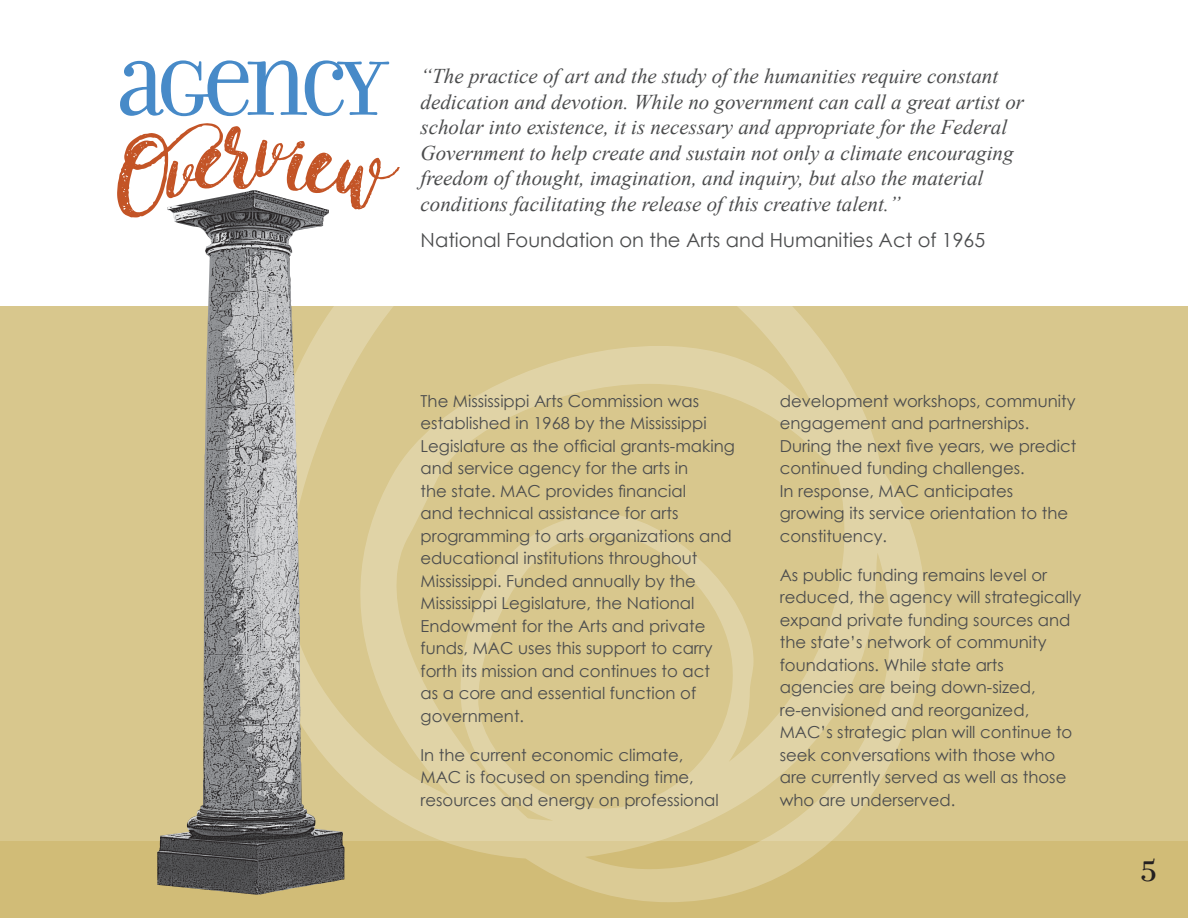
<style>
.page{position:relative;width:1188px;height:918px;background:#fff}
.page>*{position:absolute;margin:0;border:0;box-sizing:border-box;transform-origin:0 0}
.t1{font:94.5px "Perfume Classic Demo Version";letter-spacing:-.04em;color:#c35426}
.t2{font:82.5px "Filosofia Unicase";letter-spacing:-.09em;color:#478ac8}
.t3{font:30.75px "Filosofia Unicase";color:#231f20;scale:1.1 1}
.t4{font:italic 21px/25.5px "Times New Roman";color:#4b4c4d}
.t5{font:19.5px "Century Gothic";color:#4b4c4d}
.t6{font:16.5px/22.5px "Century Gothic";color:#4b4c4d}
</style>
<div class="page">
<div style="left:0;top:306px;width:1188px;height:612px;background:#d8c78d"></div>
<div style="left:0;top:841px;width:1188px;height:77px;background:#d1bc77"></div>
<img style="left:157px;top:191px;width:98px;height:704px">
<svg style="left:255px;top:190px;width:671px;height:712px"></svg>
<p class="t2" style="left:117px;top:39px;width:270px">AGENCY</p>
<p class="t1" style="left:117px;top:103px;width:275px">Overview</p>
<p class="t4" style="left:421px;top:63px;width:605px">“The practice of art and the study of the humanities require constant dedication and devotion. While no government can call a great artist or scholar into existence, it is necessary and appropriate for the Federal Government to help create and sustain not only a climate encouraging freedom of thought, imagination, and inquiry, but also the material conditions facilitating the release of this creative talent.”</p>
<p class="t5" style="left:421px;top:228px;width:566px">National Foundation on the Arts and Humanities Act of 1965</p>
<p class="t6" style="left:421px;top:389px;width:316px">The Mississippi Arts Commission was established in 1968 by the Mississippi Legislature as the official grants-making and service agency for the arts in<br>the state. MAC provides financial<br>and technical assistance for arts programming to arts organizations and educational institutions throughout Mississippi. Funded annually by the Mississippi Legislature, the National Endowment for the Arts and private funds, MAC uses this support to carry forth its mission and continues to act<br>as a core and essential function of government.</p>
<p class="t6" style="left:421px;top:743px;width:300px">In the current economic climate,<br>MAC is focused on spending time, resources and energy on professional</p>
<p class="t6" style="left:780px;top:389px;width:298px">development workshops, community engagement and partnerships.<br>During the next five years, we predict continued funding challenges.<br>In response, MAC anticipates growing its service orientation to the constituency.</p>
<p class="t6" style="left:780px;top:563px;width:303px">As public funding remains level or reduced, the agency will strategically expand private funding sources and the state’s network of community foundations. While state arts</p>
<p class="t6" style="left:780px;top:676px;width:257px">agencies are being down-sized,</p>
<p class="t6" style="left:780px;top:698px;width:294px">re-envisioned and reorganized,<br>MAC’s strategic plan will continue to seek conversations with those who are currently served as well as those who are underserved.</p>
<p class="t3" style="left:1140px;top:853px;width:17px">5</p>
</div>
